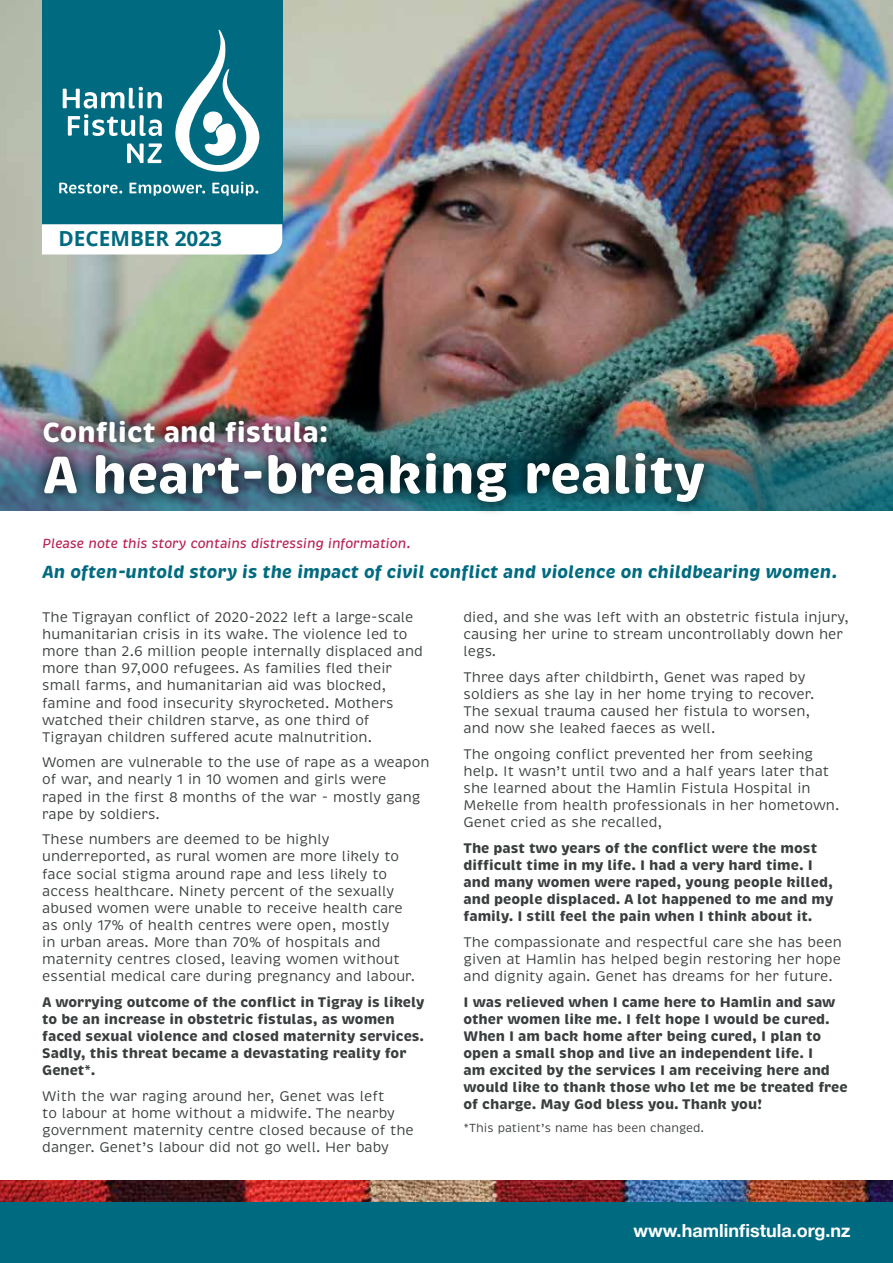
<style>
.page{position:relative;width:893px;height:1263px;background:#fff}
.page>*{position:absolute;margin:0;border:0;box-sizing:border-box;transform-origin:0 0}
.t1{font:700 53.85px "Brevia";color:#fff}
.t2{font:700 28.35px "Brevia";color:#fff}
.t3{font:700 20.85px "Open Sans";color:#006b80}
.t4{font:italic 700 18px "Brevia";color:#006b80}
.t5{font:700 18px "Helvetica Neue";color:#fff}
.t6{font:14.25px/17.1px "Brevia";color:#3a3e3e}
.t7{font:700 14.25px/17.1px "Brevia";color:#3a3e3e}
.t8{font:italic 500 13.5px "Brevia";color:#b91f56}
.t9{font:12px "Brevia";color:#3a3e3e}
</style>
<div class="page">
<img style="left:0;top:0;width:893px;height:391px">
<div style="left:0;top:1201px;width:893px;height:62px;background:#006b80"></div>
<div style="left:42px;top:0;width:240px;height:224px;background:#006b80"></div>
<svg style="left:42px;top:224px;width:240px;height:30px"></svg>
<img style="left:0;top:1180px;width:893px;height:21px">
<img style="left:0;top:391px;width:893px;height:120px">
<img style="left:30px;top:407px;width:688px;height:106px">
<svg style="left:175px;top:29px;width:85px;height:143px"></svg>
<svg style="left:59px;top:182px;width:199px;height:14px"></svg>
<svg style="left:63px;top:87px;width:99px;height:49px"></svg>
<svg style="left:127px;top:143px;width:35px;height:20px"></svg>
<h3 class="t3" style="left:59px;top:224px;width:165px">DECEMBER 2023</h3>
<h2 class="t2" style="left:42px;top:415px;width:287px">Conflict and fistula:</h2>
<h1 class="t1" style="left:42px;top:441px;width:664px">A heart-breaking reality</h1>
<p class="t8" style="left:42px;top:535px;width:369px">Please note this story contains distressing information.</p>
<p class="t4" style="left:42px;top:561px;width:796px">An often-untold story is the impact of civil conflict and violence on childbearing women.</p>
<p class="t6" style="left:42px;top:609px;width:382px">The Tigrayan conflict of 2020-2022 left a large-scale humanitarian crisis in its wake. The violence led to more than 2.6 million people internally displaced and more than 97,000 refugees. As families fled their small farms, and humanitarian aid was blocked, famine and food insecurity skyrocketed. Mothers watched their children starve, as one third of Tigrayan children suffered acute malnutrition.</p>
<p class="t6" style="left:42px;top:754px;width:389px">Women are vulnerable to the use of rape as a weapon of war, and nearly 1 in 10 women and girls were raped in the first 8 months of the war - mostly gang rape by soldiers.</p>
<p class="t6" style="left:42px;top:831px;width:374px">These numbers are deemed to be highly underreported, as rural women are more likely to face social stigma around rape and less likely to access healthcare. Ninety percent of the sexually abused women were unable to receive health care as only 17% of health centres were open, mostly<br>in urban areas. More than 70% of hospitals and maternity centres closed, leaving women without essential medical care during pregnancy and labour.</p>
<p class="t7" style="left:42px;top:993px;width:384px">A worrying outcome of the conflict in Tigray is likely to be an increase in obstetric fistulas, as women faced sexual violence and closed maternity services.<br>Sadly, this threat became a devastating reality for Genet*.</p>
<p class="t6" style="left:42px;top:1087px;width:373px">With the war raging around her, Genet was left<br>to labour at home without a midwife. The nearby government maternity centre closed because of the danger. Genet’s labour did not go well. Her baby</p>
<p class="t6" style="left:463px;top:609px;width:387px">died, and she was left with an obstetric fistula injury, causing her urine to stream uncontrollably down her legs.</p>
<p class="t6" style="left:463px;top:669px;width:353px">Three days after childbirth, Genet was raped by soldiers as she lay in her home trying to recover.<br>The sexual trauma caused her fistula to worsen, and now she leaked faeces as well.</p>
<p class="t6" style="left:463px;top:745px;width:377px">The ongoing conflict prevented her from seeking help. It wasn’t until two and a half years later that she learned about the Hamlin Fistula Hospital in Mekelle from health professionals in her hometown.<br>Genet cried as she recalled,</p>
<p class="t7" style="left:463px;top:839px;width:371px">The past two years of the conflict were the most difficult time in my life. I had a very hard time. I and many women were raped, young people killed, and people displaced. A lot happened to me and my family. I still feel the pain when I think about it.</p>
<p class="t6" style="left:463px;top:933px;width:380px;text-align:justify">The compassionate and respectful care she has been given at Hamlin has helped begin restoring her hope and dignity again. Genet has dreams for her future.</p>
<p class="t7" style="left:463px;top:993px;width:386px">I was relieved when I came here to Hamlin and saw other women like me. I felt hope I would be cured.<br>When I am back home after being cured, I plan to open a small shop and live an independent life. I<br>am excited by the services I am receiving here and would like to thank those who let me be treated free of charge. May God bless you. Thank you!</p>
<p class="t9" style="left:463px;top:1121px;width:242px">*This patient’s name has been changed.</p>
<p class="t5" style="left:634px;top:1216px;width:218px">www.hamlinfistula.org.nz</p>
</div>
